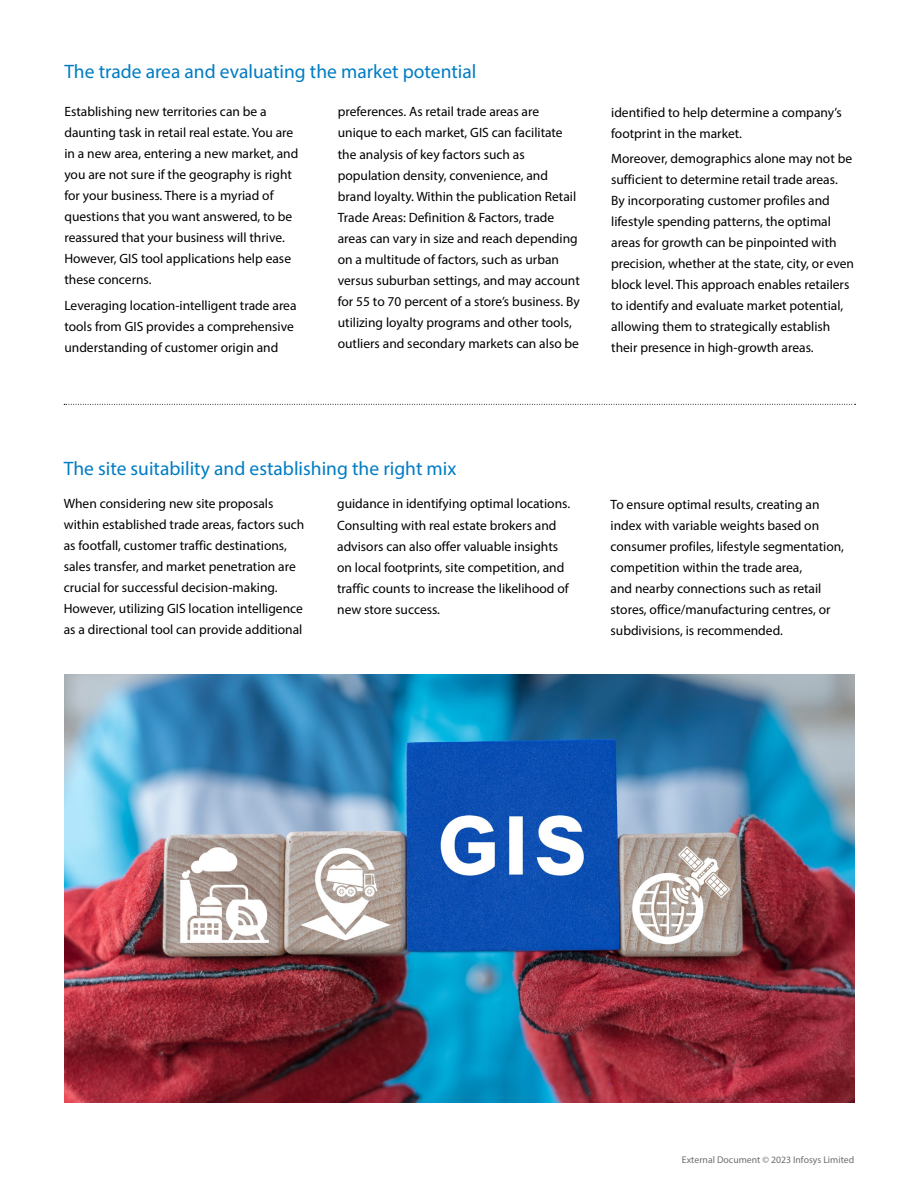
<style>
.page{position:relative;width:918px;height:1188px;background:#fff}
.page>*{position:absolute;margin:0;border:0;box-sizing:border-box;transform-origin:0 0}
.t1{font:19.5px "Myriad Pro";color:#007cc3}
.t2{font:13.5px/21px "Myriad Pro";color:#000}
.t3{font:9.75px "Myriad Pro";color:#6d6e71}
</style>
<div class="page">
<svg style="left:64px;top:404px;width:792px;height:1px"></svg>
<img style="left:64px;top:674px;width:790px;height:429px">
<h1 class="t1" style="left:64px;top:60px;width:414px">The trade area and evaluating the market potential</h1>
<p class="t2" style="left:64px;top:101px;width:235px">Establishing new territories can be a daunting task in retail real estate. You are in a new area, entering a new market, and you are not sure if the geography is right for your business. There is a myriad of questions that you want answered, to be reassured that your business will thrive.<br>However, GIS tool applications help ease these concerns.</p>
<p class="t2" style="left:64px;top:294px;width:234px">Leveraging location-intelligent trade area tools from GIS provides a comprehensive understanding of customer origin and</p>
<p class="t2" style="left:338px;top:101px;width:244px">preferences. As retail trade areas are unique to each market, GIS can facilitate the analysis of key factors such as population density, convenience, and brand loyalty. Within the publication Retail Trade Areas: Definition &amp; Factors, trade areas can vary in size and reach depending on a multitude of factors, such as urban versus suburban settings, and may account for 55 to 70 percent of a store’s business. By utilizing loyalty programs and other tools, outliers and secondary markets can also be</p>
<p class="t2" style="left:611px;top:101px;width:232px">identified to help determine a company’s footprint in the market.</p>
<p class="t2" style="left:611px;top:148px;width:244px">Moreover, demographics alone may not be sufficient to determine retail trade areas.<br>By incorporating customer profiles and lifestyle spending patterns, the optimal areas for growth can be pinpointed with precision, whether at the state, city, or even block level. This approach enables retailers to identify and evaluate market potential, allowing them to strategically establish their presence in high-growth areas.</p>
<h1 class="t1" style="left:64px;top:456px;width:394px">The site suitability and establishing the right mix</h1>
<p class="t2" style="left:64px;top:493px;width:242px">When considering new site proposals within established trade areas, factors such as footfall, customer traffic destinations, sales transfer, and market penetration are crucial for successful decision-making.<br>However, utilizing GIS location intelligence as a directional tool can provide additional</p>
<p class="t2" style="left:337px;top:493px;width:234px">guidance in identifying optimal locations.<br>Consulting with real estate brokers and advisors can also offer valuable insights on local footprints, site competition, and traffic counts to increase the likelihood of new store success.</p>
<p class="t2" style="left:611px;top:493px;width:235px">To ensure optimal results, creating an index with variable weights based on consumer profiles, lifestyle segmentation, competition within the trade area,<br>and nearby connections such as retail stores, office/manufacturing centres, or subdivisions, is recommended.</p>
<p class="t3" style="left:682px;top:1154px;width:174px">External Document © 2023 Infosys Limited</p>
</div>
